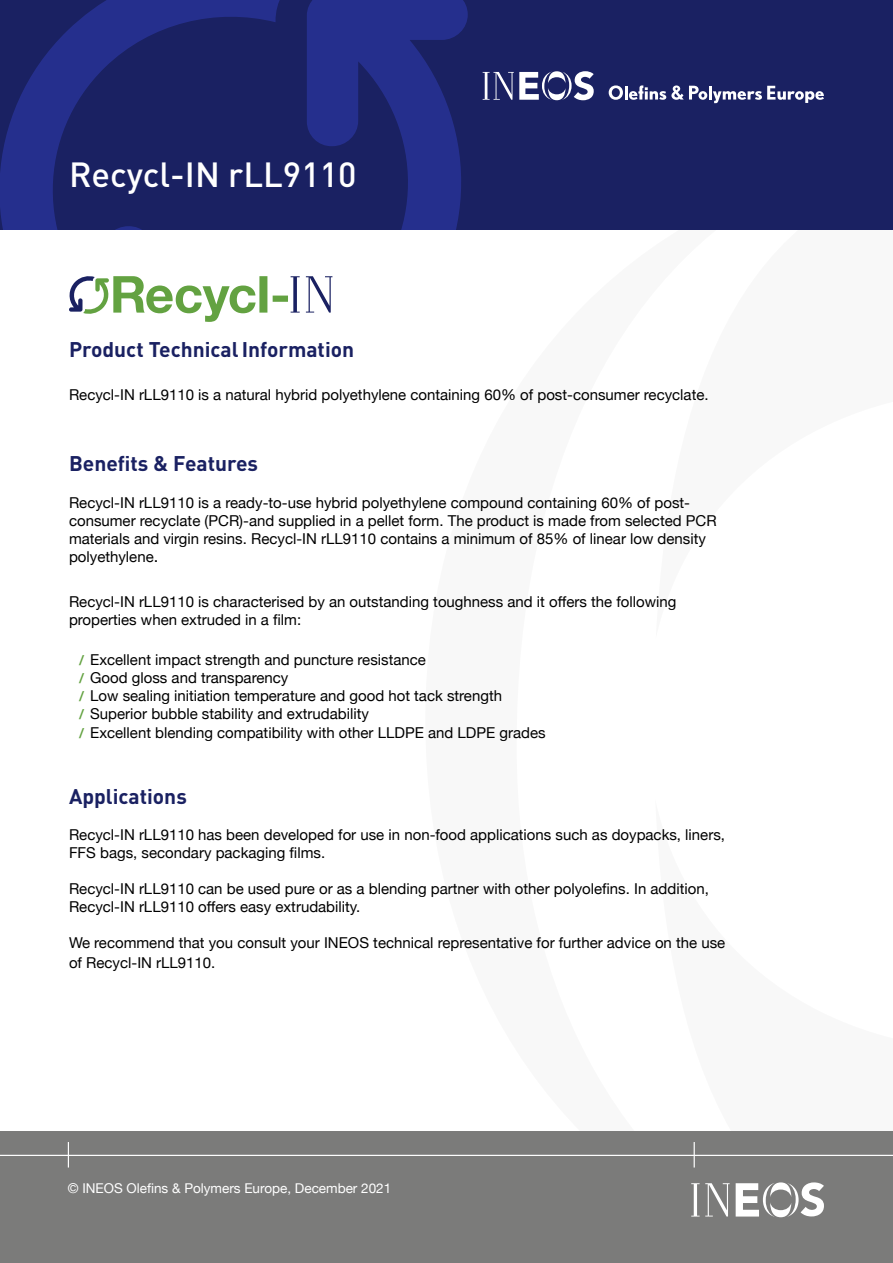
<style>
.page{position:relative;width:893px;height:1263px;background:#fff}
.page>*{position:absolute;margin:0;border:0;box-sizing:border-box;transform-origin:0 0}
.t1{font:500 34.5px "DIN Pro";color:#fff}
.t2{font:700 21px "DIN Pro";color:#1a2162}
.t3{font:15px/18px "Helvetica Neue";color:#000}
.t4{font:13.5px "Helvetica Neue";color:#fff}
.s1{font-size:16.5px}
.s2{font-weight:700;font-size:13.5px;color:#63a241}
</style>
<div class="page">
<div style="left:0;top:1131px;width:893px;height:132px;background:#7b7b7a"></div>
<hr style="left:0;top:1155px;width:893px;height:1px;background:#fff">
<svg style="left:736px;top:1182px;width:88px;height:35px"></svg>
<svg style="left:691px;top:1183px;width:39px;height:33px"></svg>
<svg style="left:694px;top:1142px;width:1px;height:25px"></svg>
<svg style="left:68px;top:1142px;width:1px;height:25px"></svg>
<div style="left:0;top:0;width:893px;height:230px;background:#1a2162"></div>
<svg style="left:0;top:0;width:160px;height:230px"></svg>
<svg style="left:160px;top:0;width:323px;height:313px"></svg>
<svg style="left:69px;top:275px;width:231px;height:47px"></svg>
<svg style="left:306px;top:276px;width:26px;height:37px"></svg>
<svg style="left:609px;top:85px;width:14px;height:15px"></svg>
<hr style="left:625px;top:86px;width:3px;height:14px;background:#fff">
<svg style="left:629px;top:85px;width:78px;height:15px"></svg>
<hr style="left:709px;top:86px;width:3px;height:14px;background:#fff">
<svg style="left:713px;top:86px;width:111px;height:17px"></svg>
<svg style="left:483px;top:71px;width:111px;height:29px"></svg>
<h1 class="t1" style="left:69px;top:151px;width:289px">Recycl-IN rLL9110</h1>
<h2 class="t2" style="left:69px;top:335px;width:287px">Product TechnicalInformation</h2>
<p class="t3" style="left:69px;top:387px;width:641px">Recycl-IN rLL9110 is a natural hybrid polyethylene containing 60% of post-consumer recyclate.</p>
<h2 class="t2" style="left:69px;top:449px;width:191px">Benefits &amp; Features</h2>
<p class="t3" style="left:69px;top:495px;width:649px">Recycl-IN rLL9110 is a ready-to-use hybrid polyethylene compound containing 60% of post&shy;consumer recyclate (PCR)-and supplied in a pellet form. The product is made from selected PCR materials and virgin resins. Recycl-IN rLL9110 contains a minimum of 85% of linear low density polyethylene<span class="s1">.</span></p>
<p class="t3" style="left:69px;top:593px;width:609px">Recycl-IN rLL9110 is characterised by an outstanding toughness and it offers the following properties when extruded in a film:</p>
<p class="t3" style="left:79px;top:651px;width:468px"><span class="s2">/</span> Excellent impact strength and puncture resistance<br><span class="s2">/</span> Good gloss and transparency<br><span class="s2">/</span> Low sealing initiation temperature and good hot tack strength<br><span class="s2">/</span> Superior bubble stability and extrudability<br><span class="s2">/</span> Excellent blending compatibility with other LLDPE and LDPE grades</p>
<h2 class="t2" style="left:69px;top:782px;width:119px">Applications</h2>
<p class="t3" style="left:69px;top:827px;width:657px">Recycl-IN rLL9110 has been developed for use in non-food applications such as doypacks, liners,<br>FFS bags, secondary packaging films.</p>
<p class="t3" style="left:69px;top:881px;width:641px">Recycl-IN rLL9110 can be used pure or as a blending partner with other polyolefins. In addition,<br>Recycl-IN rLL9110 offers easy extrudability.</p>
<p class="t3" style="left:69px;top:934px;width:658px;line-height:19.8px">We recommend that you consult your INEOS technical representative for further advice on the use of Recycl-IN rLL9110.</p>
<p class="t4" style="left:68px;top:1178px;width:325px">© INEOS Olefins &amp; Polymers Europe, December 2021</p>
</div>
